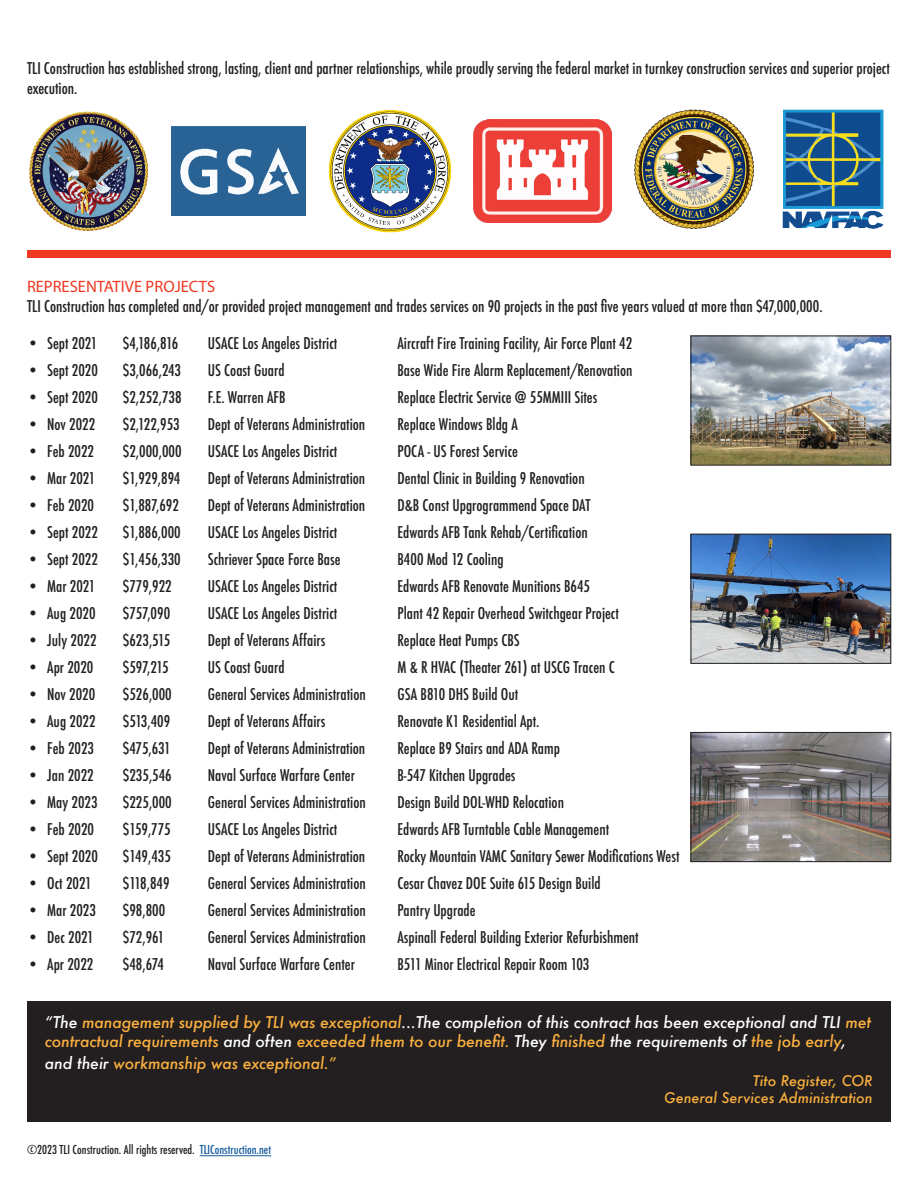
<style>
.page{position:relative;width:918px;height:1188px;background:#fff}
.page>*{position:absolute;margin:0;border:0;box-sizing:border-box;transform-origin:0 0}
.t1{font:16.5px "Myriad Pro";color:#ef3822}
.t2{font:500 condensed 15.75px/19.5px "Futura";color:#231f20}
.t3{font:italic 500 15.75px/18.9px "Futura";letter-spacing:-.01em;color:#fbb03f}
.t4{font:italic 500 14.25px "Futura";color:#fbb03f}
.t5{font:500 condensed 12px "Futura";color:#231f20}
.s1{color:#fff}
.s2{color:#175d9e}
</style>
<div class="page">
<div style="left:27px;top:1001px;width:864px;height:121px;background:#231f20"></div>
<img style="left:693px;top:338px;width:196px;height:125px">
<div style="left:691px;top:336px;width:200px;height:129px;border:1px solid #231f20"></div>
<img style="left:693px;top:536px;width:196px;height:126px">
<div style="left:691px;top:534px;width:200px;height:130px;border:1px solid #231f20"></div>
<div style="left:27px;top:250px;width:864px;height:8px;background:#ef3822"></div>
<img style="left:29px;top:111px;width:120px;height:120px">
<img style="left:172px;top:126px;width:133px;height:90px">
<img style="left:328px;top:110px;width:123px;height:122px">
<img style="left:473px;top:120px;width:139px;height:102px">
<img style="left:635px;top:110px;width:119px;height:119px">
<img style="left:782px;top:110px;width:102px;height:119px">
<img style="left:693px;top:734px;width:196px;height:126px">
<div style="left:691px;top:732px;width:200px;height:130px;border:1px solid #231f20"></div>
<hr style="left:200px;top:1155px;width:71px;height:1px;background:#175d9e">
<p class="t2" style="left:27px;top:59px;width:864px">TLI Construction has established strong, lasting, client and partner relationships, while proudly serving the federal market in turnkey construction services and superior project execution.</p>
<p class="t1" style="left:27px;top:277px;width:190px">REPRESENTATIVE PROJECTS</p>
<p class="t2" style="left:27px;top:296px;width:797px">TLI Construction has completed and/or provided project management and trades services on 90 projects in the past five years valued at more than $47,000,000.</p>
<p class="t2" style="left:27px;top:333px;width:72px">• Sept 2021</p>
<p class="t2" style="left:27px;top:360px;width:72px">• Sept 2020</p>
<p class="t2" style="left:27px;top:387px;width:72px">• Sept 2020</p>
<p class="t2" style="left:27px;top:414px;width:70px">• Nov 2022</p>
<p class="t2" style="left:27px;top:441px;width:69px">• Feb 2022</p>
<p class="t2" style="left:27px;top:468px;width:70px">• Mar 2021</p>
<p class="t2" style="left:27px;top:495px;width:69px">• Feb 2020</p>
<p class="t2" style="left:27px;top:522px;width:72px">• Sept 2022</p>
<p class="t2" style="left:27px;top:549px;width:72px">• Sept 2022</p>
<p class="t2" style="left:27px;top:576px;width:70px">• Mar 2021</p>
<p class="t2" style="left:27px;top:603px;width:70px">• Aug 2020</p>
<p class="t2" style="left:27px;top:630px;width:71px">• July 2022</p>
<p class="t2" style="left:27px;top:657px;width:68px">• Apr 2020</p>
<p class="t2" style="left:27px;top:684px;width:70px">• Nov 2020</p>
<p class="t2" style="left:27px;top:711px;width:70px">• Aug 2022</p>
<p class="t2" style="left:27px;top:738px;width:69px">• Feb 2023</p>
<p class="t2" style="left:27px;top:765px;width:68px">• Jan 2022</p>
<p class="t2" style="left:27px;top:792px;width:72px">• May 2023</p>
<p class="t2" style="left:27px;top:819px;width:69px">• Feb 2020</p>
<p class="t2" style="left:27px;top:846px;width:72px">• Sept 2020</p>
<p class="t2" style="left:27px;top:873px;width:66px">• Oct 2021</p>
<p class="t2" style="left:27px;top:900px;width:70px">• Mar 2023</p>
<p class="t2" style="left:27px;top:927px;width:68px">• Dec 2021</p>
<p class="t2" style="left:27px;top:954px;width:68px">• Apr 2022</p>
<p class="t2" style="left:123px;top:333px;width:57px">$4,186,816</p>
<p class="t2" style="left:123px;top:360px;width:60px">$3,066,243</p>
<p class="t2" style="left:123px;top:387px;width:60px">$2,252,738</p>
<p class="t2" style="left:123px;top:414px;width:58px">$2,122,953</p>
<p class="t2" style="left:123px;top:441px;width:60px">$2,000,000</p>
<p class="t2" style="left:123px;top:468px;width:59px">$1,929,894</p>
<p class="t2" style="left:123px;top:495px;width:58px">$1,887,692</p>
<p class="t2" style="left:123px;top:522px;width:59px">$1,886,000</p>
<p class="t2" style="left:123px;top:549px;width:59px">$1,456,330</p>
<p class="t2" style="left:123px;top:576px;width:50px">$779,922</p>
<p class="t2" style="left:123px;top:603px;width:49px">$757,090</p>
<p class="t2" style="left:123px;top:630px;width:49px">$623,515</p>
<p class="t2" style="left:123px;top:657px;width:47px">$597,215</p>
<p class="t2" style="left:123px;top:684px;width:50px">$526,000</p>
<p class="t2" style="left:123px;top:711px;width:49px">$513,409</p>
<p class="t2" style="left:123px;top:738px;width:49px">$475,631</p>
<p class="t2" style="left:123px;top:765px;width:50px">$235,546</p>
<p class="t2" style="left:123px;top:792px;width:50px">$225,000</p>
<p class="t2" style="left:123px;top:819px;width:49px">$159,775</p>
<p class="t2" style="left:123px;top:846px;width:50px">$149,435</p>
<p class="t2" style="left:123px;top:873px;width:48px">$118,849</p>
<p class="t2" style="left:123px;top:900px;width:44px">$98,800</p>
<p class="t2" style="left:123px;top:927px;width:43px">$72,961</p>
<p class="t2" style="left:123px;top:954px;width:42px">$48,674</p>
<p class="t2" style="left:208px;top:333px;width:131px">USACE Los Angeles District</p>
<p class="t2" style="left:208px;top:360px;width:78px">US Coast Guard</p>
<p class="t2" style="left:208px;top:387px;width:79px">F.E. Warren AFB</p>
<p class="t2" style="left:208px;top:414px;width:159px">Dept of Veterans Administration</p>
<p class="t2" style="left:208px;top:441px;width:131px">USACE Los Angeles District</p>
<p class="t2" style="left:208px;top:468px;width:159px">Dept of Veterans Administration</p>
<p class="t2" style="left:208px;top:495px;width:159px">Dept of Veterans Administration</p>
<p class="t2" style="left:208px;top:522px;width:131px">USACE Los Angeles District</p>
<p class="t2" style="left:208px;top:549px;width:134px">Schriever Space Force Base</p>
<p class="t2" style="left:208px;top:576px;width:131px">USACE Los Angeles District</p>
<p class="t2" style="left:208px;top:603px;width:131px">USACE Los Angeles District</p>
<p class="t2" style="left:208px;top:630px;width:119px">Dept of Veterans Affairs</p>
<p class="t2" style="left:208px;top:657px;width:78px">US Coast Guard</p>
<p class="t2" style="left:208px;top:684px;width:159px">General Services Administration</p>
<p class="t2" style="left:208px;top:711px;width:119px">Dept of Veterans Affairs</p>
<p class="t2" style="left:208px;top:738px;width:159px">Dept of Veterans Administration</p>
<p class="t2" style="left:208px;top:765px;width:149px">Naval Surface Warfare Center</p>
<p class="t2" style="left:208px;top:792px;width:159px">General Services Administration</p>
<p class="t2" style="left:208px;top:819px;width:131px">USACE Los Angeles District</p>
<p class="t2" style="left:208px;top:846px;width:159px">Dept of Veterans Administration</p>
<p class="t2" style="left:208px;top:873px;width:159px">General Services Administration</p>
<p class="t2" style="left:208px;top:900px;width:159px">General Services Administration</p>
<p class="t2" style="left:208px;top:927px;width:159px">General Services Administration</p>
<p class="t2" style="left:208px;top:954px;width:149px">Naval Surface Warfare Center</p>
<p class="t2" style="left:398px;top:333px;width:236px">Aircraft Fire Training Facility, Air Force Plant 42</p>
<p class="t2" style="left:398px;top:360px;width:237px">Base Wide Fire Alarm Replacement/Renovation</p>
<p class="t2" style="left:398px;top:387px;width:201px">Replace Electric Service @ 55MMIII Sites</p>
<p class="t2" style="left:398px;top:414px;width:122px">Replace Windows Bldg A</p>
<p class="t2" style="left:398px;top:441px;width:122px">POCA - US Forest Service</p>
<p class="t2" style="left:398px;top:468px;width:189px">Dental Clinic in Building 9 Renovation</p>
<p class="t2" style="left:398px;top:495px;width:195px">D&amp;B Const Upgrogrammend Space DAT</p>
<p class="t2" style="left:398px;top:522px;width:192px">Edwards AFB Tank Rehab/Certification</p>
<p class="t2" style="left:398px;top:549px;width:108px">B400 Mod 12 Cooling</p>
<p class="t2" style="left:398px;top:576px;width:194px">Edwards AFB Renovate Munitions B645</p>
<p class="t2" style="left:398px;top:603px;width:223px">Plant 42 Repair Overhead Switchgear Project</p>
<p class="t2" style="left:398px;top:630px;width:124px">Replace Heat Pumps CBS</p>
<p class="t2" style="left:398px;top:657px;width:219px">M &amp; R HVAC (Theater 261) at USCG Tracen C</p>
<p class="t2" style="left:398px;top:684px;width:122px">GSA B810 DHS Build Out</p>
<p class="t2" style="left:398px;top:711px;width:144px">Renovate K1 Residential Apt.</p>
<p class="t2" style="left:398px;top:738px;width:164px">Replace B9 Stairs and ADA Ramp</p>
<p class="t2" style="left:398px;top:765px;width:119px">B-547 Kitchen Upgrades</p>
<p class="t2" style="left:398px;top:792px;width:168px">Design Build DOL-WHD Relocation</p>
<p class="t2" style="left:398px;top:819px;width:213px">Edwards AFB Turntable Cable Management</p>
<p class="t2" style="left:398px;top:846px;width:284px">Rocky Mountain VAMC Sanitary Sewer Modifications West</p>
<p class="t2" style="left:398px;top:873px;width:205px">Cesar Chavez DOE Suite 615 Design Build</p>
<p class="t2" style="left:398px;top:900px;width:80px">Pantry Upgrade</p>
<p class="t2" style="left:398px;top:927px;width:243px">Aspinall Federal Building Exterior Refurbishment</p>
<p class="t2" style="left:398px;top:954px;width:193px">B511 Minor Electrical Repair Room 103</p>
<p class="t3" style="left:45px;top:1013px;width:828px"><span class="s1">“The</span> management supplied by TLI was exceptional<span class="s1">...The completion of this contract has been exceptional and TLI</span> met contractual requirements <span class="s1">and often</span> exceeded them to our benefit. <span class="s1">They</span> finished <span class="s1">the requirements of</span> the job early<span class="s1">,</span></p>
<p class="t3" style="left:45px;top:1053px;width:293px"><span class="s1">and their</span> workmanship was exceptional.”</p>
<p class="t4" style="left:753px;top:1071px;width:121px">Tito Register, COR</p>
<p class="t4" style="left:664px;top:1088px;width:210px">General Services Administration</p>
<p class="t5" style="left:27px;top:1142px;width:246px">©2023 TLI Construction. All rights reserved. <span class="s2">TLIConstruction.net</span></p>
</div>
